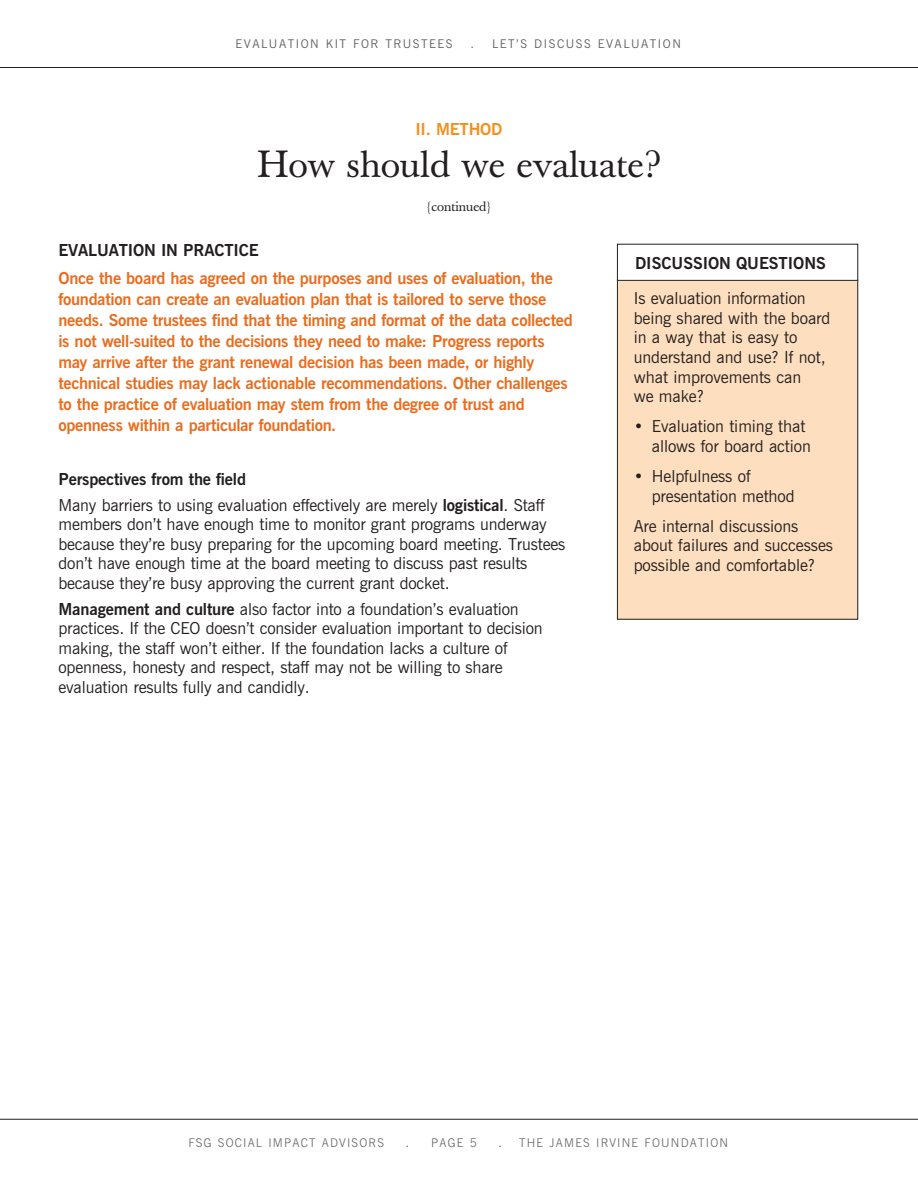
<style>
.page{position:relative;width:918px;height:1188px;background:#fff}
.page>*{position:absolute;margin:0;border:0;box-sizing:border-box;transform-origin:0 0}
.t1{font:37.5px "Baskerville";color:#231f20}
.t2{font:16.5px/19.5px "News Gothic BT";letter-spacing:-.01em;color:#231f20}
.t3{font:700 16.5px/21px "News Gothic BT";letter-spacing:-.025em;color:#ea6d1f}
.t4{font:700 16.5px "News Gothic BT";color:#231f20}
.t5{font:700 16.5px "News Gothic BT";letter-spacing:-.01em;color:#f4901d}
.t6{font:13.5px "Baskerville";color:#231f20}
.t7{font:300 12px "News Gothic BT";letter-spacing:.1em;color:#636366}
.t8{font:12px "News Gothic BT";letter-spacing:.125em;color:#636366}
.t9{font:12px "News Gothic BT";color:#636366}
.s1{font-weight:700}
</style>
<div class="page">
<hr style="left:0;top:67px;width:918px;height:1px;background:#231f20">
<hr style="left:0;top:1119px;width:918px;height:1px;background:#231f20">
<div style="left:617px;top:280px;width:241px;height:339px;background:#fddebe"></div>
<div style="left:617px;top:280px;width:241px;height:339px;border:1px solid #231f20"></div>
<div style="left:617px;top:244px;width:241px;height:37px;border:1px solid #231f20"></div>
<p class="t8" style="left:236px;top:37px;width:219px">EVALUATION KIT FOR TRUSTEES</p>
<p class="t9" style="left:471px;top:37px;width:5px">.</p>
<p class="t8" style="left:492px;top:37px;width:190px">LET’S DISCUSS EVALUATION</p>
<p class="t5" style="left:415px;top:119px;width:89px">II . method</p>
<h1 class="t1" style="left:258px;top:142px;width:404px">How should we evaluate?</h1>
<p class="t6" style="left:427px;top:198px;width:66px">{continued}</p>
<p class="t4" style="left:58px;top:240px;width:50px">EVALUATION</p>
<p class="t4" style="left:161px;top:240px;width:33px">IN PRACTICE</p>
<p class="t3" style="left:58px;top:267px;width:516px">Once the board has agreed on the purposes and uses of evaluation, the foundation can create an evaluation plan that is tailored to serve those needs. Some trustees find that the timing and format of the data collected is not well-suited to the decisions they need to make: Progress reports may arrive after the grant renewal decision has been made, or highly technical studies may lack actionable recommendations. Other challenges to the practice of evaluation may stem from the degree of trust and openness within a particular foundation.</p>
<p class="t2" style="left:58px;top:466px;width:488px;line-height:26px"><span class="s1">Perspectives from the field<br></span>Many barriers to using evaluation effectively are merely <span class="s1">logistical</span>. Staff</p>
<p class="t2" style="left:58px;top:515px;width:508px">members don’t have enough time to monitor grant programs underway because they’re busy preparing for the upcoming board meeting. Trustees don’t have enough time at the board meeting to discuss past results because they’re busy approving the current grant docket.</p>
<p class="t2" style="left:58px;top:599px;width:486px"><span class="s1">Management and culture</span> also factor into a foundation’s evaluation practices. If the CEO doesn’t consider evaluation important to decision making, the staff won’t either. If the foundation lacks a culture of openness, honesty and respect, staff may not be willing to share evaluation results fully and candidly.</p>
<p class="t4" style="left:635px;top:253px;width:192px">Discussion questions</p>
<p class="t2" style="left:634px;top:289px;width:198px">Is evaluation information being shared with the board in a way that is easy to understand and use? If not, what improvements can<br>we make?</p>
<p class="t2" style="left:652px;top:417px;width:161px;text-indent:-18px">• Evaluation timing that allows for board action</p>
<p class="t2" style="left:652px;top:466px;width:145px;text-indent:-18px">• Helpfulness of presentation method</p>
<p class="t2" style="left:634px;top:516px;width:201px">Are internal discussions about failures and successes possible and comfortable?</p>
<p class="t7" style="left:188px;top:1135px;width:197px">FSG SOCIAL IMPACT ADVISORS</p>
<p class="t9" style="left:406px;top:1135px;width:5px">.</p>
<p class="t7" style="left:431px;top:1135px;width:47px">PAGE 5</p>
<p class="t9" style="left:499px;top:1135px;width:5px">.</p>
<p class="t7" style="left:519px;top:1135px;width:211px">THE JAMES IRVINE FOUNDATION</p>
</div>
